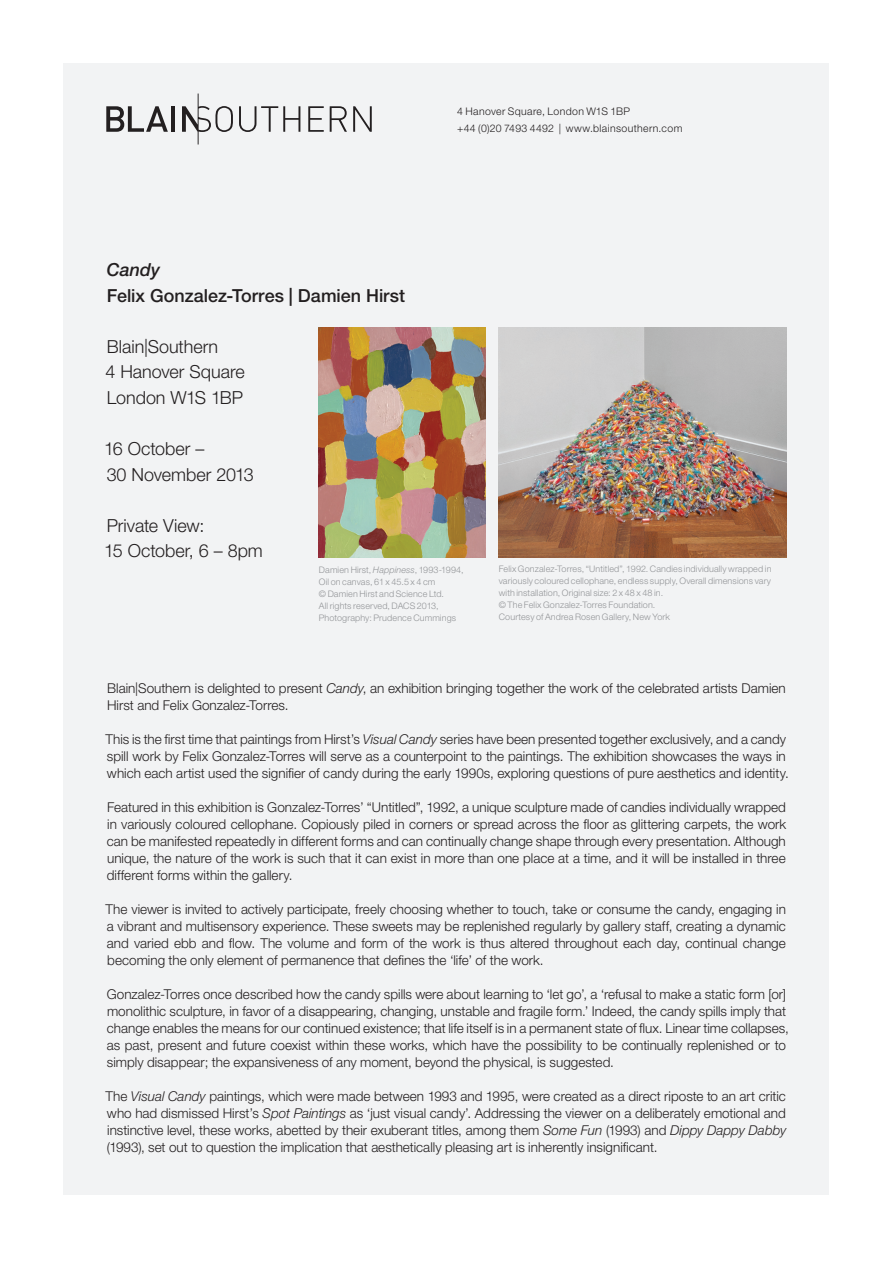
<style>
.page{position:relative;width:893px;height:1263px;background:#fff}
.page>*{position:absolute;margin:0;border:0;box-sizing:border-box;transform-origin:0 0}
.t1{font:300 18px/25.5px "Helvetica Neue LT Std";color:#231f20}
.t2{font:500 18px "Helvetica Neue LT Std";color:#231f20}
.t3{font:italic 500 18px "Helvetica Neue LT Std";letter-spacing:.005em;color:#231f20}
.t4{font:300 13.5px/17px "Helvetica Neue LT Std";color:#231f20}
.t5{font:300 10.5px/17px "Helvetica Neue LT Std";letter-spacing:.035em;color:#231f20}
.t6{font:300 9px/12px "Helvetica Neue LT Std";letter-spacing:.015em;color:#939598}
.s1{font-style:italic}
</style>
<div class="page">
<div style="left:64px;top:64px;width:765px;height:1131px;background:#f2f3f4"></div>
<svg style="left:106px;top:106px;width:62px;height:26px"></svg>
<hr style="left:171px;top:106px;width:4px;height:26px;background:#231f20">
<svg style="left:239px;top:106px;width:61px;height:26px"></svg>
<svg style="left:308px;top:106px;width:16px;height:26px"></svg>
<svg style="left:330px;top:106px;width:17px;height:26px"></svg>
<svg style="left:353px;top:106px;width:19px;height:26px"></svg>
<svg style="left:182px;top:94px;width:51px;height:50px"></svg>
<img style="left:499px;top:327px;width:288px;height:231px">
<img style="left:319px;top:327px;width:166px;height:231px">
<h1 class="t3" style="left:107px;top:259px;width:55px">Candy</h1>
<h1 class="t2" style="left:107px;top:285px;width:300px">Felix Gonzalez-Torres | Damien Hirst</h1>
<h1 class="t1" style="left:105px;top:333px;width:141px">Blain|Southern<br>4 Hanover Square<br>London W1S 1BP</h1>
<h1 class="t1" style="left:104px;top:435px;width:151px">16 October –<br>30 November 2013</h1>
<h1 class="t1" style="left:104px;top:512px;width:160px">Private View:<br>15 October, 6 – 8pm</h1>
<p class="t5" style="left:457px;top:102px;width:227px">4 Hanover Square, London W1S 1BP<br>+44 (0)20 7493 4492 | www.blainsouthern.com</p>
<p class="t6" style="left:319px;top:563px;width:146px">Damien Hirst, <span class="s1">Happiness</span>, 1993-1994,<br>Oil on canvas, 61 x 45.5 x 4 cm<br>© Damien Hirst and Science Ltd.<br>All rights reserved, DACS 2013,<br>Photography: Prudence Cummings</p>
<p class="t6" style="left:499px;top:563px;width:274px">Felix Gonzalez-Torres, “Untitled”, 1992. Candies individually wrapped in variously coloured cellophane, endless supply, Overall dimensions vary with installation, Original size: 2 x 48 x 48 in.<br>© The Felix Gonzalez-Torres Foundation.<br>Courtesy of Andrea Rosen Gallery, New York</p>
<p class="t4" style="left:107px;top:680px;width:680px">Blain|Southern is delighted to present <span class="s1">Candy</span>, an exhibition bringing together the work of the celebrated artists Damien<br>Hirst and Felix Gonzalez-Torres.</p>
<p class="t4" style="left:106px;top:731px;width:685px">This is the first time that paintings from Hirst’s <span class="s1">Visual Candy</span> series have been presented together exclusively, and a candy spill work by Felix Gonzalez-Torres will serve as a counterpoint to the paintings. The exhibition showcases the ways in which each artist used the signifier of candy during the early 1990s, exploring questions of pure aesthetics and identity.</p>
<p class="t4" style="left:107px;top:799px;width:681px;text-align:justify">Featured in this exhibition is Gonzalez-Torres’ “Untitled”, 1992, a unique sculpture made of candies individually wrapped in variously coloured cellophane. Copiously piled in corners or spread across the floor as glittering carpets, the work can be manifested repeatedly in different forms and can continually change shape through every presentation. Although unique, the nature of the work is such that it can exist in more than one place at a time, and it will be installed in three different forms within the gallery.</p>
<p class="t4" style="left:106px;top:901px;width:682px;text-align:justify">The viewer is invited to actively participate, freely choosing whether to touch, take or consume the candy, engaging in a vibrant and multisensory experience. These sweets may be replenished regularly by gallery staff, creating a dynamic and varied ebb and flow. The volume and form of the work is thus altered throughout each day, continual change becoming the only element of permanence that defines the ‘life’ of the work.</p>
<p class="t4" style="left:107px;top:986px;width:684px">Gonzalez-Torres once described how the candy spills were about learning to ‘let go’, a ‘refusal to make a static form [or] monolithic sculpture, in favor of a disappearing, changing, unstable and fragile form.’ Indeed, the candy spills imply that change enables the means for our continued existence; that life itself is in a permanent state of flux. Linear time collapses, as past, present and future coexist within these works, which have the possibility to be continually replenished or to simply disappear; the expansiveness of any moment, beyond the physical, is suggested.</p>
<p class="t4" style="left:106px;top:1088px;width:682px;text-align:justify">The <span class="s1">Visual Candy</span> paintings, which were made between 1993 and 1995, were created as a direct riposte to an art critic who had dismissed Hirst’s <span class="s1">Spot Paintings</span> as ‘just visual candy’. Addressing the viewer on a deliberately emotional and instinctive level, these works, abetted by their exuberant titles, among them <span class="s1">Some Fun</span> (1993) and <span class="s1">Dippy Dappy Dabby </span>(1993), set out to question the implication that aesthetically pleasing art is inherently insignificant.</p>
</div>
